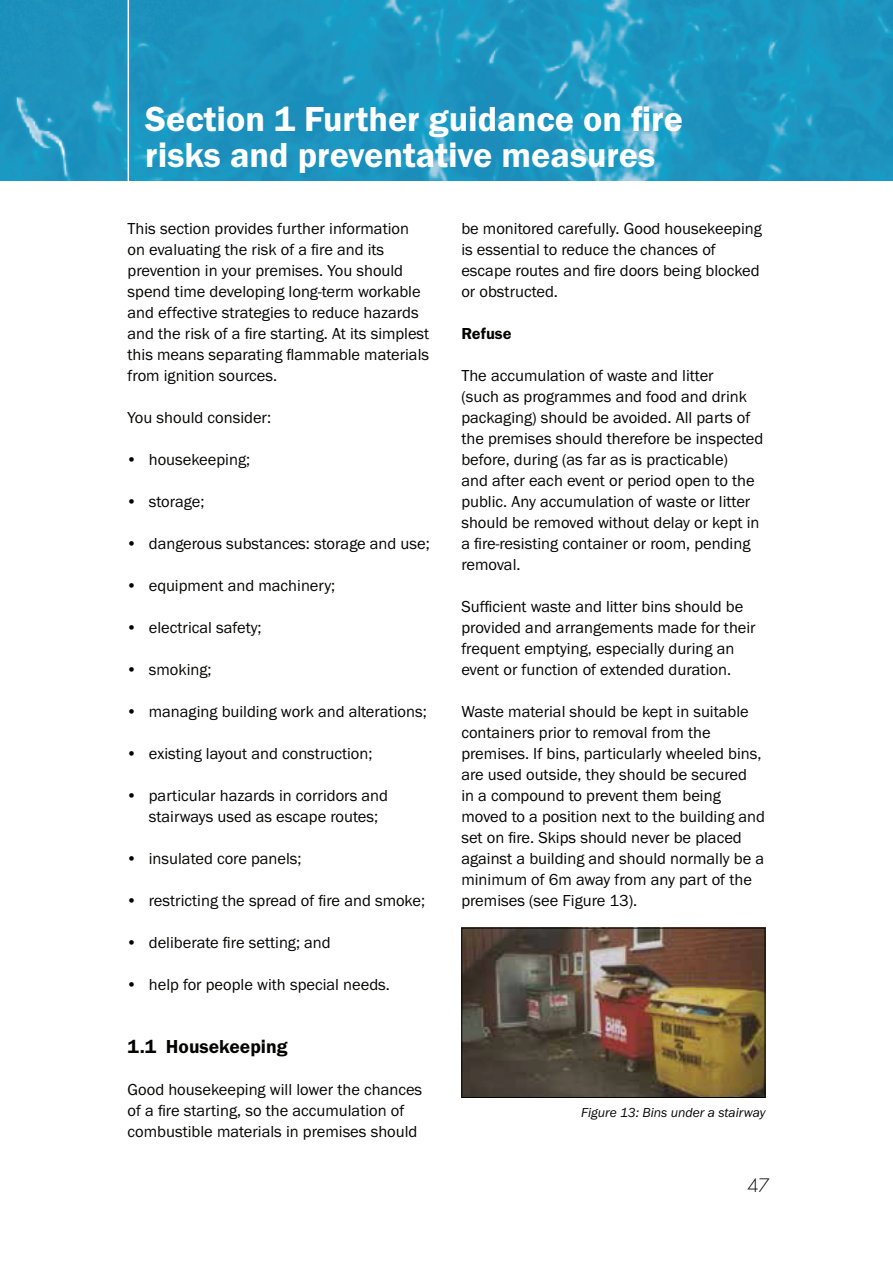
<style>
.page{position:relative;width:893px;height:1263px;background:#fff}
.page>*{position:absolute;margin:0;border:0;box-sizing:border-box;transform-origin:0 0}
.t1{font:600 36px/36px "Franklin Got ITC";color:#fff}
.t2{font:600 19.5px "Franklin Got ITC";color:#040503}
.t3{font:300 18px "Futura";color:#040503}
.t4{font:16.5px/21px "Franklin Got ITC";color:#040503}
.t5{font:600 16.5px "Franklin Got ITC";color:#040503}
.t6{font:italic 13.5px "Franklin Got ITC";color:#040503}
</style>
<div class="page">
<img style="left:0;top:0;width:893px;height:181px">
<hr style="left:128px;top:0;width:1px;height:188px;background:#fff">
<img style="left:463px;top:930px;width:300px;height:166px">
<div style="left:461px;top:928px;width:304px;height:170px;border:1px solid #040503"></div>
<h1 class="t1" style="left:145px;top:100px;width:539px">Section 1 Further guidance on fire risks and preventative measures</h1>
<p class="t4" style="left:128px;top:217px;width:303px">This section provides further information on evaluating the risk of a fire and its prevention in your premises. You should spend time developing long-term workable and effective strategies to reduce hazards and the risk of a fire starting. At its simplest this means separating flammable materials from ignition sources.</p>
<p class="t4" style="left:128px;top:406px;width:145px">You should consider:</p>
<p class="t4" style="left:128px;top:448px;width:124px">• housekeeping;</p>
<p class="t4" style="left:128px;top:490px;width:78px">• storage;</p>
<p class="t4" style="left:128px;top:532px;width:304px">• dangerous substances: storage and use;</p>
<p class="t4" style="left:128px;top:574px;width:209px">• equipment and machinery;</p>
<p class="t4" style="left:128px;top:616px;width:136px">• electrical safety;</p>
<p class="t4" style="left:128px;top:658px;width:86px">• smoking;</p>
<p class="t4" style="left:128px;top:700px;width:301px">• managing building work and alterations;</p>
<p class="t4" style="left:128px;top:742px;width:246px">• existing layout and construction;</p>
<p class="t4" style="left:149px;top:784px;width:241px;text-indent:-21px">• particular hazards in corridors and stairways used as escape routes;</p>
<p class="t4" style="left:128px;top:847px;width:176px">• insulated core panels;</p>
<p class="t4" style="left:128px;top:889px;width:299px">• restricting the spread of fire and smoke;</p>
<p class="t4" style="left:128px;top:931px;width:205px">• deliberate fire setting; and</p>
<p class="t4" style="left:128px;top:973px;width:264px">• help for people with special needs.</p>
<p class="t2" style="left:128px;top:1035px;width:162px">1.1 Housekeeping</p>
<p class="t4" style="left:128px;top:1078px;width:296px">Good housekeeping will lower the chances of a fire starting, so the accumulation of combustible materials in premises should</p>
<p class="t4" style="left:461px;top:217px;width:302px">be monitored carefully. Good housekeeping is essential to reduce the chances of escape routes and fire doors being blocked or obstructed.</p>
<p class="t5" style="left:461px;top:323px;width:52px">Refuse</p>
<p class="t4" style="left:461px;top:364px;width:304px">The accumulation of waste and litter<br>(such as programmes and food and drink packaging) should be avoided. All parts of the premises should therefore be inspected before, during (as far as is practicable)<br>and after each event or period open to the public. Any accumulation of waste or litter should be removed without delay or kept in a fire-resisting container or room, pending removal.</p>
<p class="t4" style="left:461px;top:595px;width:296px">Sufficient waste and litter bins should be provided and arrangements made for their frequent emptying, especially during an event or function of extended duration.</p>
<p class="t4" style="left:461px;top:700px;width:305px">Waste material should be kept in suitable containers prior to removal from the premises. If bins, particularly wheeled bins, are used outside, they should be secured<br>in a compound to prevent them being moved to a position next to the building and set on fire. Skips should never be placed against a building and should normally be a minimum of 6m away from any part of the premises (see Figure 13).</p>
<p class="t6" style="left:581px;top:1105px;width:186px">Figure 13: Bins under a stairway</p>
<p class="t3" style="left:747px;top:1174px;width:24px">47</p>
</div>
